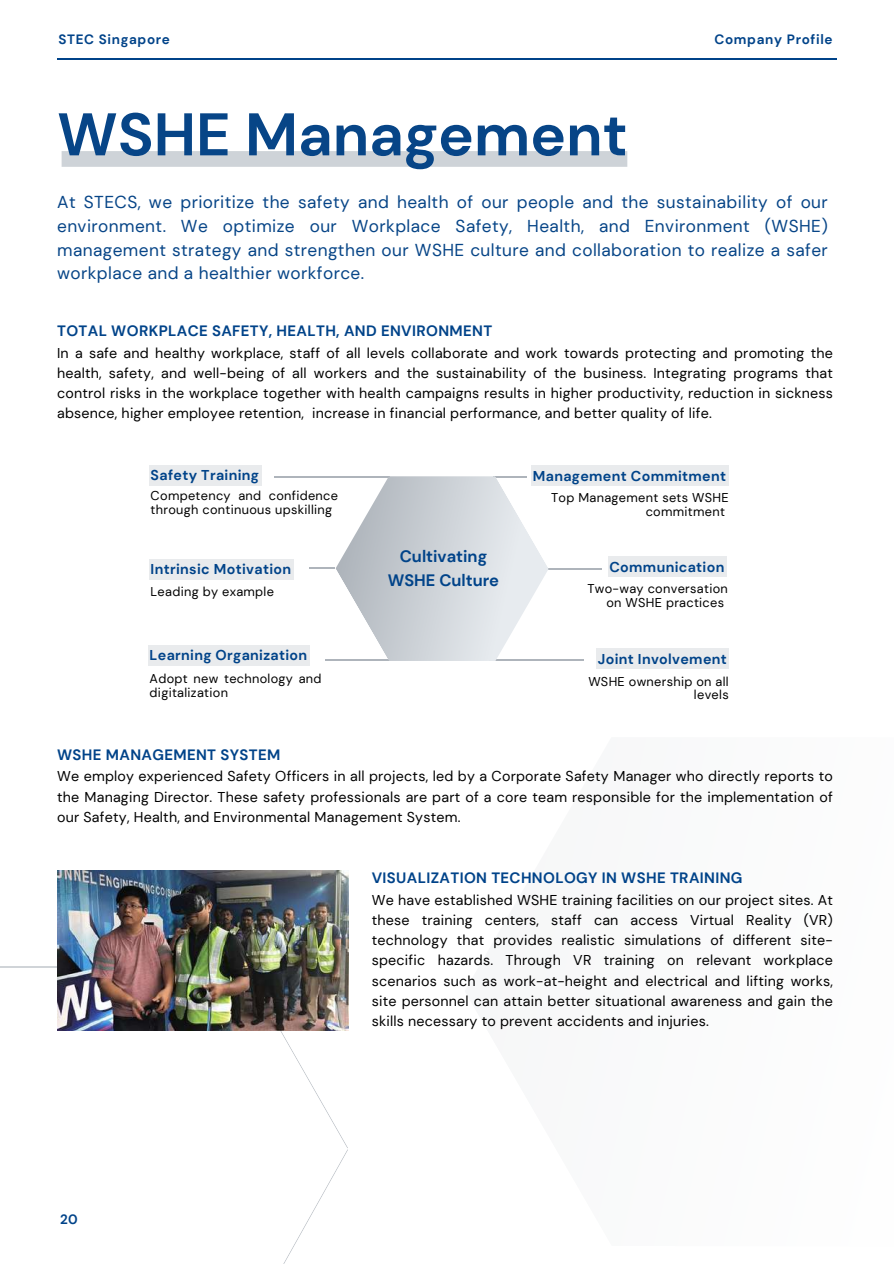
<style>
.page{position:relative;width:894px;height:1264px;background:#fff}
.page>*{position:absolute;margin:0;border:0;box-sizing:border-box;transform-origin:0 0}
.t1{font:700 60px "DM Sans";color:#074587}
.t2{font:17.25px/23.7px "DM Sans";letter-spacing:.025em;color:#074587;text-align:justify}
.t3{font:700 16.5px/23.7px "DM Sans";color:#004389;text-align:center}
.t4{font:700 15px "DM Sans";letter-spacing:.025em;color:#004389}
.t5{font:14.25px/20.2px "DM Sans";letter-spacing:.015em;color:#000;text-align:justify}
.t6{font:700 14.25px "DM Sans";letter-spacing:.025em;color:#004389}
.t7{font:700 13.5px "DM Sans";letter-spacing:.05em;color:#004389}
.t8{font:12.75px/13.8px "DM Sans";letter-spacing:.025em;color:#000;text-align:right}
</style>
<div class="page">
<hr style="left:57px;top:58px;width:779px;height:1px;background:#004389">
<div style="left:62px;top:151px;width:565px;height:16px;background:#ced3d8"></div>
<hr style="left:0;top:966px;width:243px;height:1px;background:#aeb4bb">
<svg style="left:239px;top:1030px;width:109px;height:233px"></svg>
<img style="left:57px;top:870px;width:291px;height:160px">
<div style="left:531px;top:465px;width:197px;height:21px;background:#e9ebed"></div>
<div style="left:596px;top:648px;width:132px;height:21px;background:#e9ebed"></div>
<div style="left:607px;top:556px;width:119px;height:21px;background:#e9ebed"></div>
<div style="left:149px;top:465px;width:112px;height:20px;background:#e9ebed"></div>
<div style="left:149px;top:558px;width:144px;height:21px;background:#e9ebed"></div>
<div style="left:148px;top:644px;width:161px;height:21px;background:#e9ebed"></div>
<hr style="left:540px;top:568px;width:62px;height:1px;background:#aeb4bb">
<hr style="left:489px;top:659px;width:95px;height:1px;background:#aeb4bb">
<hr style="left:274px;top:476px;width:116px;height:1px;background:#aeb4bb">
<svg style="left:309px;top:476px;width:266px;height:190px"></svg>
<p class="t7" style="left:58px;top:30px;width:113px">STEC Singapore</p>
<p class="t7" style="left:714px;top:30px;width:120px">Company Profile</p>
<h1 class="t1" style="left:57px;top:96px;width:572px">WSHE Management</h1>
<p class="t2" style="left:57px;top:191px;width:772px">At STECS, we prioritize the safety and health of our people and the sustainability of our environment. We optimize our Workplace Safety, Health, and Environment (WSHE) management strategy and strengthen our WSHE culture and collaboration to realize a safer workplace and a healthier workforce.</p>
<p class="t4" style="left:57px;top:321px;width:436px">TOTAL WORKPLACE SAFETY, HEALTH, AND ENVIRONMENT</p>
<p class="t5" style="left:57px;top:342px;width:777px">In a safe and healthy workplace, staff of all levels collaborate and work towards protecting and promoting the health, safety, and well-being of all workers and the sustainability of the business. Integrating programs that control risks in the workplace together with health campaigns results in higher productivity, reduction in sickness absence, higher employee retention, increase in financial performance, and better quality of life.</p>
<p class="t6" style="left:151px;top:466px;width:110px">Safety Training</p>
<p class="t6" style="left:532px;top:466px;width:195px">Management Commitment</p>
<p class="t8" style="left:151px;top:489px;width:189px;text-align:left">Competency and confidence through continuous upskilling</p>
<p class="t8" style="left:551px;top:490px;width:179px">Top Management sets WSHE commitment</p>
<p class="t6" style="left:151px;top:560px;width:142px">Intrinsic Motivation</p>
<p class="t8" style="left:151px;top:585px;width:125px">Leading by example</p>
<p class="t3" style="left:387px;top:544px;width:113px">Cultivating<br>WSHE Culture</p>
<p class="t6" style="left:609px;top:557px;width:116px">Communication</p>
<p class="t8" style="left:587px;top:582px;width:142px">Two-way conversation on WSHE practices</p>
<p class="t6" style="left:150px;top:646px;width:159px">Learning Organization</p>
<p class="t6" style="left:597px;top:649px;width:131px">Joint Involvement</p>
<p class="t8" style="left:150px;top:671px;width:173px;text-align:left">Adopt new technology and digitalization</p>
<p class="t8" style="left:588px;top:674px;width:142px">WSHE ownership on all levels</p>
<p class="t4" style="left:57px;top:745px;width:224px">WSHE MANAGEMENT SYSTEM</p>
<p class="t5" style="left:57px;top:766px;width:777px">We employ experienced Safety Officers in all projects, led by a Corporate Safety Manager who directly reports to the Managing Director. These safety professionals are part of a core team responsible for the implementation of our Safety, Health, and Environmental Management System.</p>
<p class="t7" style="left:60px;top:1210px;width:19px">20</p>
<p class="t4" style="left:372px;top:868px;width:372px">VISUALIZATION TECHNOLOGY IN WSHE TRAINING</p>
<p class="t5" style="left:372px;top:889px;width:462px">We have established WSHE training facilities on our project sites. At these training centers, staff can access Virtual Reality (VR) technology that provides realistic simulations of different site&shy;specific hazards. Through VR training on relevant workplace scenarios such as work-at-height and electrical and lifting works, site personnel can attain better situational awareness and gain the skills necessary to prevent accidents and injuries.</p>
</div>
